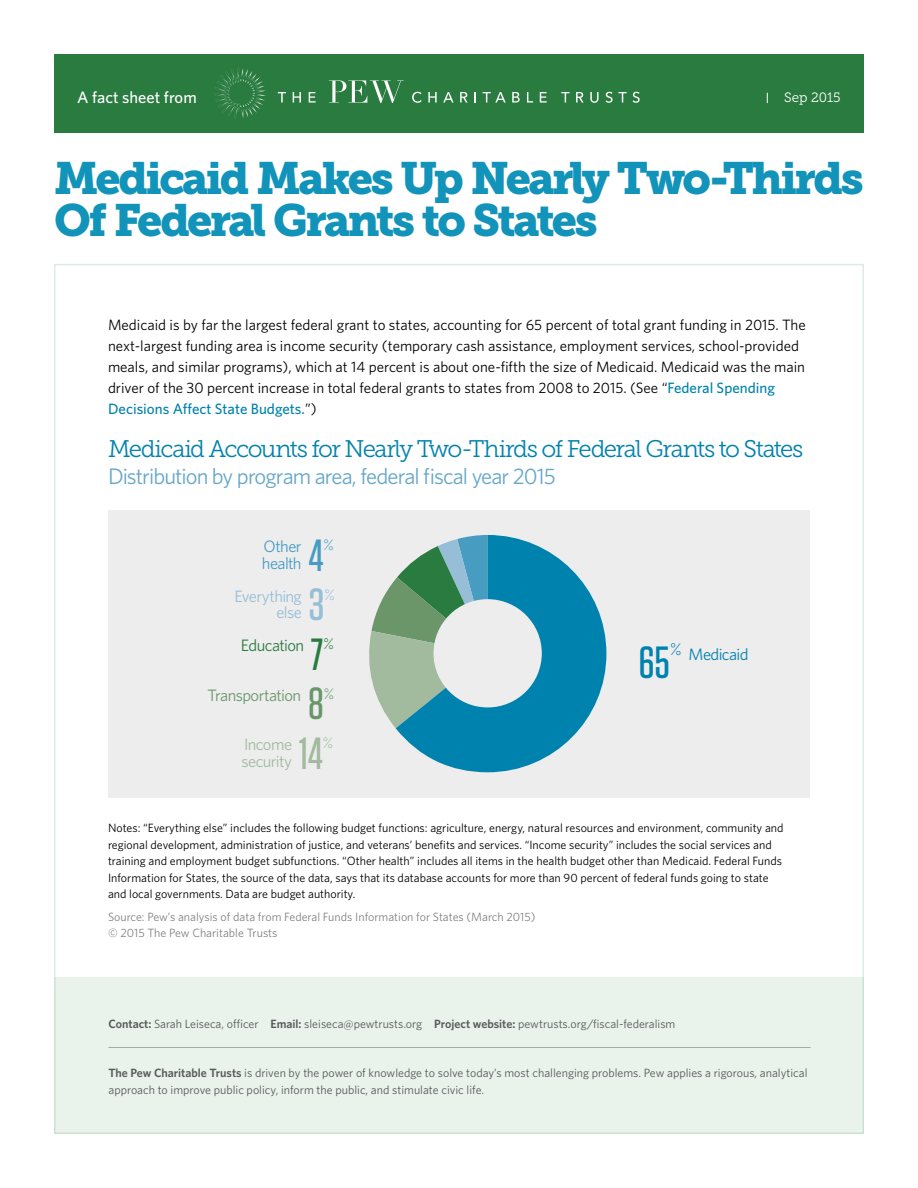
<style>
.page{position:relative;width:918px;height:1188px;background:#fff}
.page>*{position:absolute;margin:0;border:0;box-sizing:border-box;transform-origin:0 0}
.t1{font:45px/42px "Museo Slab 900";letter-spacing:-.06em;color:#1193ba}
.t2{font:500 45px "Tungsten";color:#a2ba9e}
.t3{font:500 45px "Tungsten";color:#0082ae}
.t4{font:500 45px "Tungsten";color:#297b3f}
.t5{font:500 45px "Tungsten";color:#479cc1}
.t6{font:500 45px "Tungsten";color:#6a966a}
.t7{font:500 45px "Tungsten";color:#97bed7}
.t8{font:24px "Museo Slab 300";letter-spacing:-.06em;color:#0082ae}
.t9{font:22.5px "Whitney";letter-spacing:-.04em;color:#65a7c8}
.t10{font:500 16.5px "Whitney";color:#fff}
.t11{font:16.5px "Whitney";letter-spacing:-.035em;color:#6a966a}
.t12{font:16.5px "Whitney";letter-spacing:-.04em;color:#97bed7}
.t13{font:16.5px "Whitney";letter-spacing:-.035em;color:#a2ba9e}
.t14{font:16.5px "Whitney";letter-spacing:-.035em;color:#479cc1}
.t15{font:16.5px "Whitney";letter-spacing:-.035em;color:#297b3f}
.t16{font:16.5px "Whitney";letter-spacing:-.04em;color:#0082ae}
.t17{font:15px/21px "Whitney";color:#000}
.t18{font:15px "Museo Sans Rounded 100";color:#479cc1}
.t19{font:15px "Museo Sans Rounded 100";color:#6a966a}
.t20{font:15px "Museo Sans Rounded 100";color:#97bed7}
.t21{font:15px "Museo Sans Rounded 100";color:#a2ba9e}
.t22{font:13.5px "Museo Slab 300";color:#fff}
.t23{font:12px/16.5px "Whitney";color:#000}
.t24{font:12px/16.5px "Whitney";color:#58595b}
.t25{font:12px/16.5px "Whitney";color:#808285}
.s1{font-weight:500;color:#0082ae}
.s2{font-family:"Museo Sans Rounded 100";font-size:15.3px}
.s3{font-weight:600}
</style>
<div class="page">
<div style="left:108px;top:510px;width:702px;height:287px;background:#ededee"></div>
<svg style="left:369px;top:579px;width:27px;height:149px"></svg>
<svg style="left:396px;top:535px;width:210px;height:237px;fill:#0082ae"></svg>
<div style="left:54px;top:54px;width:810px;height:78px;background:#297b3f"></div>
<svg style="left:214px;top:68px;width:52px;height:50px"></svg>
<svg style="left:278px;top:92px;width:8px;height:11px"></svg>
<svg style="left:293px;top:92px;width:8px;height:11px"></svg>
<svg style="left:309px;top:92px;width:7px;height:11px"></svg>
<svg style="left:412px;top:92px;width:10px;height:11px"></svg>
<svg style="left:428px;top:92px;width:9px;height:11px"></svg>
<svg style="left:443px;top:92px;width:11px;height:11px"></svg>
<svg style="left:460px;top:92px;width:8px;height:11px"></svg>
<svg style="left:474px;top:92px;width:2px;height:11px"></svg>
<svg style="left:483px;top:92px;width:23px;height:11px"></svg>
<svg style="left:512px;top:92px;width:8px;height:11px"></svg>
<svg style="left:527px;top:92px;width:6px;height:11px"></svg>
<svg style="left:540px;top:92px;width:7px;height:11px"></svg>
<svg style="left:561px;top:92px;width:8px;height:11px"></svg>
<svg style="left:576px;top:92px;width:8px;height:11px"></svg>
<svg style="left:590px;top:92px;width:9px;height:11px"></svg>
<svg style="left:605px;top:92px;width:22px;height:11px"></svg>
<svg style="left:633px;top:92px;width:7px;height:11px"></svg>
<svg style="left:329px;top:80px;width:75px;height:23px"></svg>
<div style="left:434px;top:599px;width:108px;height:108px;background:#ededee;border-radius:50%"></div>
<div style="left:54px;top:978px;width:810px;height:156px;background:#eaf2ec"></div>
<hr style="left:108px;top:1047px;width:702px;height:1px;background:#000">
<h3 class="t10" style="left:77px;top:86px;width:121px">A fact sheet from</h3>
<p class="t22" style="left:784px;top:90px;width:58px">Sep 2015</p>
<h1 class="t1" style="left:54px;top:158px;width:811px">Medicaid Makes Up Nearly Two-Thirds<br>Of Federal Grants to States</h1>
<p class="t17" style="left:108px;top:314px;width:699px">Medicaid is by far the largest federal grant to states, accounting for 65 percent of total grant funding in 2015. The next-largest funding area is income security (temporary cash assistance, employment services, school-provided meals, and similar programs), which at 14 percent is about one-fifth the size of Medicaid. Medicaid was the main driver of the 30 percent increase in total federal grants to states from 2008 to 2015. (See “<span class="s1">Federal Spending Decisions Affect State Budgets.</span>”)</p>
<h2 class="t8" style="left:108px;top:436px;width:697px">Medicaid Accounts for Nearly Two-Thirds of Federal Grants to States</h2>
<h3 class="t9" style="left:108px;top:461px;width:449px">Distribution by program area, federal fiscal year 2015</h3>
<h1 class="t5" style="left:308px;top:532px;width:16px">4</h1>
<h3 class="t14" style="left:264px;top:536px;width:40px">Other</h3>
<p class="t18" style="left:323px;top:537px;width:12px">%</p>
<h3 class="t14" style="left:262px;top:552px;width:41px">health</h3>
<h1 class="t7" style="left:309px;top:581px;width:17px">3</h1>
<h3 class="t12" style="left:235px;top:585px;width:69px">Everything</h3>
<p class="t20" style="left:324px;top:587px;width:12px">%</p>
<h3 class="t12" style="left:276px;top:602px;width:27px">else</h3>
<h1 class="t4" style="left:311px;top:631px;width:14px">7</h1>
<h3 class="t15" style="left:241px;top:635px;width:95px">Education <span class="s2">%</span></h3>
<h1 class="t6" style="left:308px;top:680px;width:17px">8</h1>
<h3 class="t11" style="left:207px;top:684px;width:95px">Transportation</h3>
<p class="t19" style="left:324px;top:685px;width:12px">%</p>
<h1 class="t2" style="left:299px;top:730px;width:25px">14</h1>
<h3 class="t13" style="left:244px;top:733px;width:50px">Income</h3>
<p class="t21" style="left:323px;top:735px;width:12px">%</p>
<h3 class="t13" style="left:242px;top:750px;width:52px">security</h3>
<h1 class="t3" style="left:639px;top:639px;width:33px">65</h1>
<h3 class="t16" style="left:670px;top:643px;width:80px"><sup>%</sup> Medicaid</h3>
<p class="t23" style="left:108px;top:820px;width:677px">Notes: “Everything else” includes the following budget functions: agriculture, energy, natural resources and environment, community and regional development, administration of justice, and veterans’ benefits and services. “Income security” includes the social services and training and employment budget subfunctions. “Other health” includes all items in the health budget other than Medicaid. Federal Funds Information for States, the source of the data, says that its database accounts for more than 90 percent of federal funds going to state and local governments. Data are budget authority.</p>
<p class="t25" style="left:108px;top:908px;width:429px">Source: Pew’s analysis of data from Federal Funds Information for States (March 2015) © 2015 The Pew Charitable Trusts</p>
<p class="t24" style="left:108px;top:1015px;width:568px"><span class="s3">Contact:</span> Sarah Leiseca, officer <span class="s3">Email:</span> sleiseca@pewtrusts.org <span class="s3">Project website:</span> pewtrusts.org/fiscal-federalism</p>
<p class="t24" style="left:108px;top:1064px;width:701px"><span class="s3">The Pew Charitable Trusts</span> is driven by the power of knowledge to solve today’s most challenging problems. Pew applies a rigorous, analytical approach to improve public policy, inform the public, and stimulate civic life.</p>
</div>
